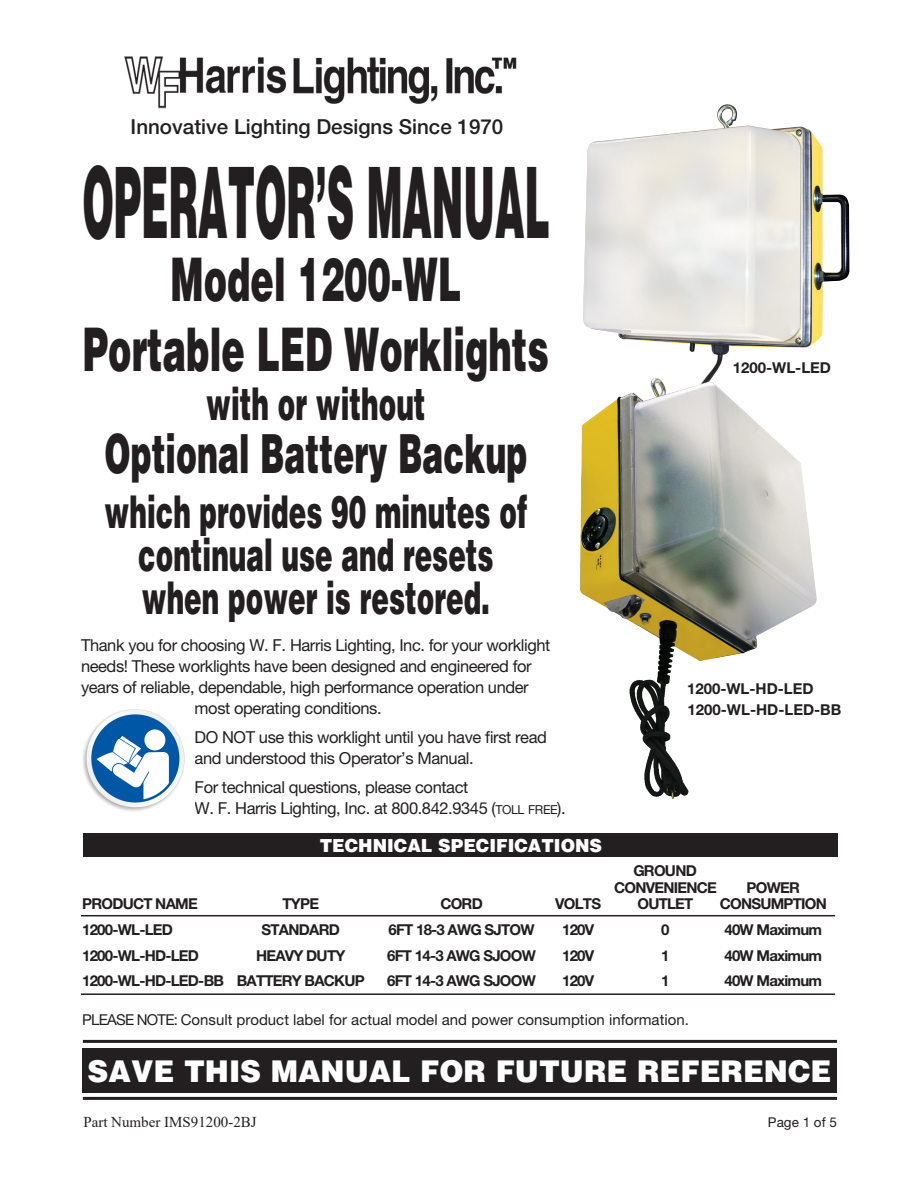
<style>
.page{position:relative;width:918px;height:1188px;background:#fff}
.page>*{position:absolute;margin:0;border:0;box-sizing:border-box;transform-origin:0 0}
.t1{font:900 98.7px "Helvetica";color:#231f20;scale:.38 1}
.Title-Operator_sManu{font:900 60.15px "Helvetica";color:#231f20;scale:.58 1}
.Title-Operator_sManu-2{font:900 54px "Helvetica";color:#231f20;scale:.58 1}
.Title-Operator_sManu-3{font:900 45.15px "Helvetica";color:#231f20;scale:.58 1}
.t2{font:900 30px "Helvetica";color:#fff;scale:.96 1}
.t3{font:500 20.7px "Helvetica Neue";color:#231f20}
.t4{font:900 18px "Helvetica";color:#fff;scale:.96 1}
.BodyText-Op_sManual{font:16.5px/21px "Helvetica Neue";letter-spacing:-.025em;color:#231f20}
.t5{font:700 15px/16.5px "Helvetica Neue";letter-spacing:-.05em;color:#231f20;text-align:center}
.t6{font:15px "Helvetica Neue";color:#231f20}
.t7{font:700 15px "Helvetica Neue";color:#231f20}
.t8{font:15px "Times New Roman";color:#231f20}
.t9{font:13.5px "Helvetica Neue";color:#231f20}
.s1{font-style:inherit}
.s2{font-size:12.3px}
</style>
<div class="page">
<img style="left:583px;top:104px;width:266px;height:271px">
<div style="left:82px;top:1048px;width:755px;height:44px;background:#231f20"></div>
<hr style="left:83px;top:1040px;width:754px;height:3px;background:#231f20">
<hr style="left:83px;top:1097px;width:754px;height:3px;background:#231f20">
<hr style="left:81px;top:915px;width:754px;height:1px;background:#231f20">
<hr style="left:81px;top:993px;width:754px;height:2px;background:#231f20">
<div style="left:84px;top:833px;width:754px;height:24px;background:#231f20"></div>
<img style="left:83px;top:710px;width:101px;height:101px">
<img style="left:580px;top:375px;width:237px;height:425px">
<img style="left:124px;top:56px;width:393px;height:53px">
<p class="t3" style="left:131px;top:114px;width:374px">Innovative Lighting Designs Since 1970</p>
<p class="t1" style="left:82px;top:138px;width:1232px">OPERATOR’S MANUAL</p>
<p class="Title-Operator_sManu" style="left:171px;top:240px;width:503px">Model 1200-WL</p>
<p class="Title-Operator_sManu" style="left:83px;top:311px;width:805px">Portable LED Worklights</p>
<p class="Title-Operator_sManu-3" style="left:206px;top:375px;width:380px">with or without</p>
<p class="Title-Operator_sManu-2" style="left:105px;top:419px;width:731px">Optional Battery Backup</p>
<p class="Title-Operator_sManu-3" style="left:105px;top:483px;width:730px">which provides 90 minutes of</p>
<p class="Title-Operator_sManu-3" style="left:138px;top:526px;width:614px">continual use and resets</p>
<p class="Title-Operator_sManu-3" style="left:142px;top:569px;width:602px">when power is restored.</p>
<p class="BodyText-Op_sManual" style="left:81px;top:635px;width:471px">Thank you for choosing W. F. Harris Lighting, Inc. for your worklight</p>
<p class="BodyText-Op_sManual" style="left:81px;top:656px;width:452px">needs! These worklights have been designed and engineered for</p>
<p class="BodyText-Op_sManual" style="left:81px;top:677px;width:449px">years of reliable, dependable, high performance operation under</p>
<p class="BodyText-Op_sManual" style="left:195px;top:698px;width:189px">most operating conditions.</p>
<p class="BodyText-Op_sManual" style="left:195px;top:726px;width:354px">DO NOT use this worklight until you have first read and understood this Operator’s Manual.</p>
<p class="BodyText-Op_sManual" style="left:195px;top:776px;width:373px">For technical questions, please contact<br>W. F. Harris Lighting, Inc. at 800.842.9345 <span class="s1">(</span><span class="s2">TOLL FREE</span><span class="s1">)</span>.</p>
<p class="t4" style="left:320px;top:834px;width:296px">TECHNICAL SPECIFICATIONS</p>
<p class="t7" style="left:733px;top:358px;width:100px">1200-WL-LED</p>
<p class="t7" style="left:687px;top:679px;width:128px">1200-WL-HD-LED</p>
<p class="t7" style="left:688px;top:701px;width:155px">1200-WL-HD-LED-BB</p>
<p class="t5" style="left:614px;top:863px;width:104px">GROUND<br>CONVENIENCE</p>
<p class="t5" style="left:747px;top:879px;width:55px">POWER</p>
<p class="t5" style="left:82px;top:896px;width:117px">PRODUCT NAME</p>
<p class="t5" style="left:282px;top:896px;width:38px">TYPE</p>
<p class="t5" style="left:440px;top:896px;width:44px">CORD</p>
<p class="t5" style="left:555px;top:896px;width:47px">VOLTS</p>
<p class="t5" style="left:637px;top:896px;width:57px">OUTLET</p>
<p class="t5" style="left:720px;top:896px;width:109px">CONSUMPTION</p>
<p class="t5" style="left:82px;top:921px;width:92px">1200-WL-LED</p>
<p class="t5" style="left:262px;top:921px;width:80px">STANDARD</p>
<p class="t5" style="left:389px;top:921px;width:148px">6FT 18-3 AWG SJTOW</p>
<p class="t5" style="left:562px;top:921px;width:34px">120V</p>
<p class="t5" style="left:661px;top:921px;width:10px">0</p>
<p class="t5" style="left:724px;top:921px;width:99px">40W Maximum</p>
<p class="t5" style="left:82px;top:947px;width:118px">1200-WL-HD-LED</p>
<p class="t5" style="left:256px;top:947px;width:91px">HEAVY DUTY</p>
<p class="t5" style="left:387px;top:947px;width:150px">6FT 14-3 AWG SJOOW</p>
<p class="t5" style="left:562px;top:947px;width:34px">120V</p>
<p class="t5" style="left:661px;top:947px;width:10px">1</p>
<p class="t5" style="left:724px;top:947px;width:99px">40W Maximum</p>
<p class="t5" style="left:82px;top:972px;width:284px">1200-WL-HD-LED-BB BATTERY BACKUP</p>
<p class="t5" style="left:387px;top:972px;width:150px">6FT 14-3 AWG SJOOW</p>
<p class="t5" style="left:562px;top:972px;width:34px">120V</p>
<p class="t5" style="left:661px;top:972px;width:10px">1</p>
<p class="t5" style="left:724px;top:972px;width:99px">40W Maximum</p>
<p class="t6" style="left:82px;top:1011px;width:608px">PLEASE NOTE: Consult product label for actual model and power consumption information.</p>
<p class="t2" style="left:88px;top:1052px;width:776px">SAVE THIS MANUAL FOR FUTURE REFERENCE</p>
<p class="t8" style="left:83px;top:1112px;width:175px">Part Number IMS91200-2BJ</p>
<p class="t9" style="left:768px;top:1114px;width:71px">Page 1 of 5</p>
</div>
